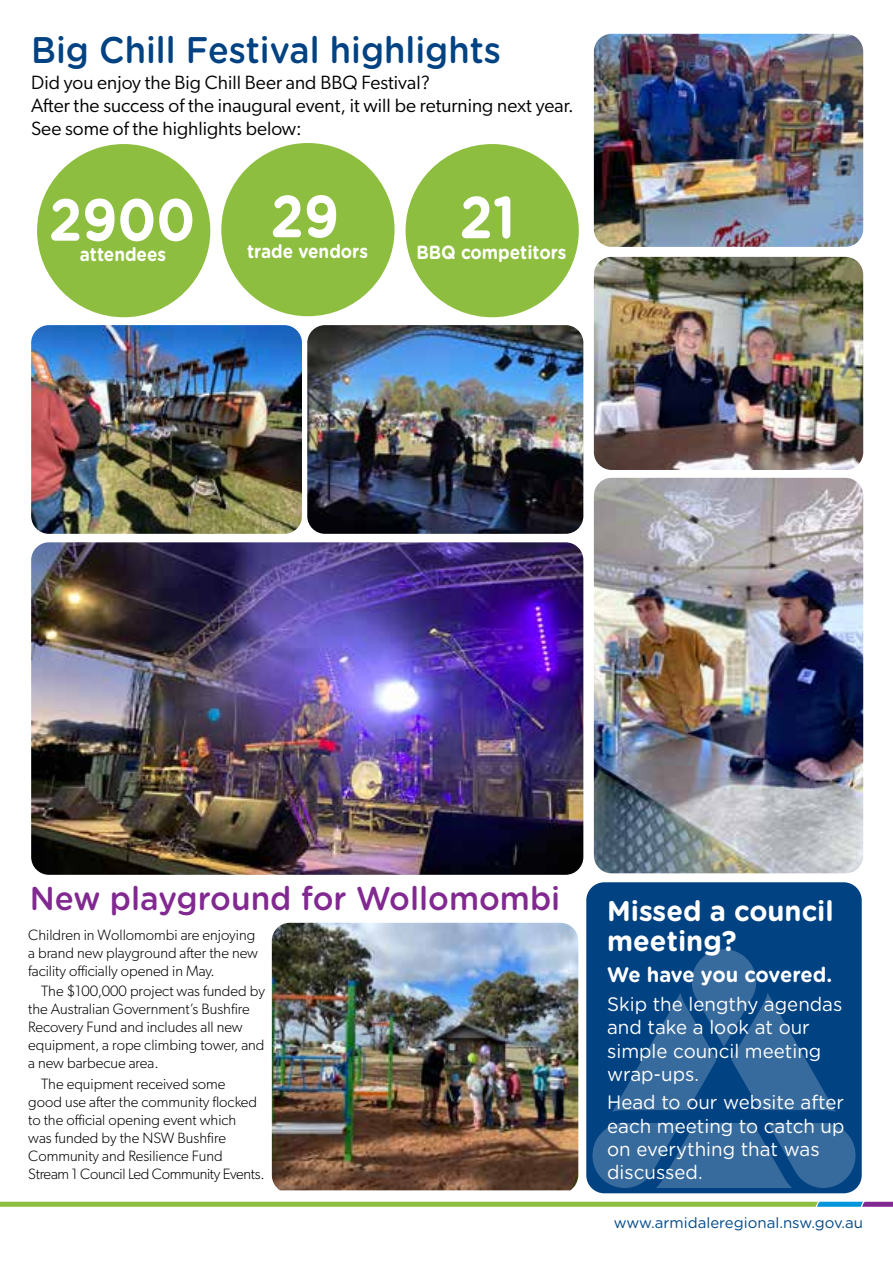
<style>
.page{position:relative;width:893px;height:1263px;background:#fff}
.page>*{position:absolute;margin:0;border:0;box-sizing:border-box;transform-origin:0 0}
.t1{font:700 59.25px "Gotham Rounded";color:#fff;scale:.9 1}
.t2{font:500 37.05px "Gotham Rounded";color:#004282;scale:.93 1}
.t3{font:500 33px "Gotham Rounded";color:#812990;scale:.96 1}
.t4{font:700 28.5px/30px "Gotham Rounded";color:#fff;scale:.96 1}
.t5{font:700 21px "Gotham Rounded";letter-spacing:-.015em;color:#fff;scale:.96 1}
.t6{font:19.5px/23.4px "Gotham Rounded";color:#fff;scale:.96 1}
.t7{font:19.2px/23.1px "Gibson";color:#000}
.t8{font:700 19.05px "Gotham Rounded";color:#fff;scale:.9 1}
.t9{font:300 15px/18px "Gibson";color:#000}
.t10{font:15px "Gotham Rounded";color:#004987}
</style>
<div class="page">
<svg style="left:0;top:1202px;width:893px;height:5px;background:#8cba51"></svg>
<div style="left:37px;top:144px;width:173px;height:173px;background:#8ebe3f;border-radius:50%"></div>
<div style="left:221px;top:143px;width:174px;height:173px;background:#8ebe3f;border-radius:50%"></div>
<div style="left:406px;top:144px;width:173px;height:173px;background:#8ebe3f;border-radius:50%"></div>
<img style="left:31px;top:542px;width:552px;height:333px">
<img style="left:594px;top:257px;width:269px;height:213px">
<img style="left:594px;top:34px;width:269px;height:213px">
<img style="left:594px;top:478px;width:269px;height:395px">
<img style="left:31px;top:325px;width:271px;height:209px">
<img style="left:307px;top:325px;width:276px;height:209px">
<img style="left:272px;top:923px;width:306px;height:267px">
<div style="left:586px;top:882px;width:276px;height:311px;background:#004282;border-radius:18px"></div>
<svg style="left:612px;top:949px;width:224px;height:163px"></svg>
<svg style="left:591px;top:1123px;width:266px;height:65px"></svg>
<h2 class="t2" style="left:31px;top:24px;width:507px">Big Chill Festival highlights</h2>
<p class="t7" style="left:31px;top:70px;width:544px">Did you enjoy the Big Chill Beer and BBQ Festival?<br>After the success of the inaugural event, it will be returning next year.<br>See some of the highlights below:</p>
<h1 class="t1" style="left:49px;top:176px;width:164px">2900</h1>
<p class="t8" style="left:80px;top:240px;width:97px">attendees</p>
<h1 class="t1" style="left:271px;top:173px;width:78px">29</h1>
<p class="t8" style="left:247px;top:237px;width:136px">trade vendors</p>
<h1 class="t1" style="left:459px;top:174px;width:63px">21</h1>
<p class="t8" style="left:417px;top:238px;width:168px">BBQ competitors</p>
<h3 class="t3" style="left:30px;top:875px;width:554px">New playground for Wollomombi</h3>
<p class="t9" style="left:28px;top:925px;width:231px">Children in Wollomombi are enjoying a brand new playground after the new facility officially opened in May.</p>
<p class="t9" style="left:28px;top:982px;width:238px;text-indent:13px">The $100,000 project was funded by the Australian Government’s Bushfire Recovery Fund and includes all new equipment, a rope climbing tower, and a new barbecue area.</p>
<p class="t9" style="left:28px;top:1074px;width:238px;text-indent:13px">The equipment received some<br>good use after the community flocked to the official opening event which<br>was funded by the NSW Bushfire Community and Resilience Fund Stream 1 Council Led Community Events.</p>
<h3 class="t4" style="left:607px;top:894px;width:238px">Missed a council meeting?</h3>
<h3 class="t5" style="left:607px;top:959px;width:236px">We have you covered.</h3>
<h3 class="t6" style="left:607px;top:991px;width:247px">Skip the lengthy agendas and take a look at our simple council meeting wrap-ups.</h3>
<h3 class="t6" style="left:607px;top:1090px;width:249px">Head to our website after each meeting to catch up on everything that was discussed.</h3>
<p class="t10" style="left:614px;top:1212px;width:251px">www.armidaleregional.nsw.gov.au</p>
</div>
